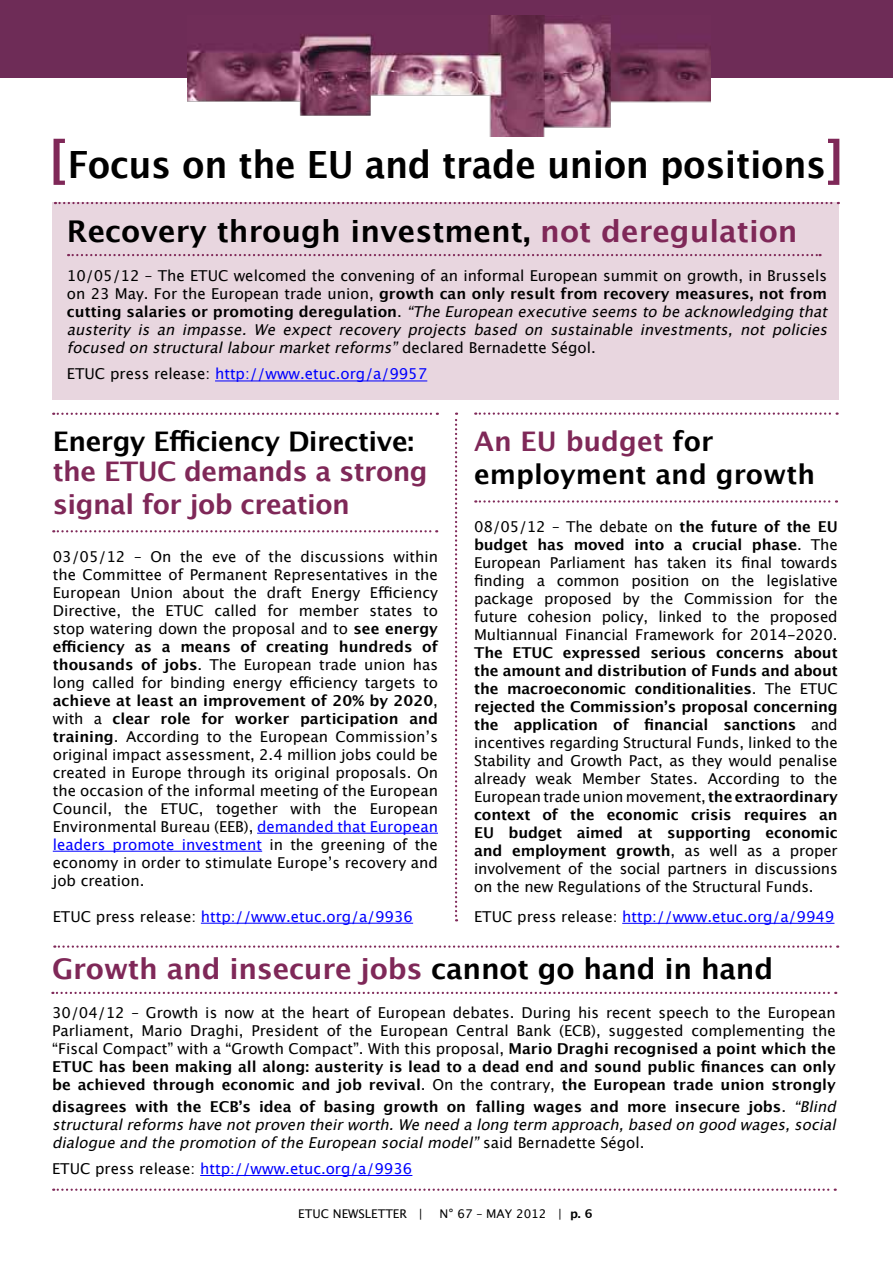
<style>
.page{position:relative;width:893px;height:1263px;background:#fff}
.page>*{position:absolute;margin:0;border:0;box-sizing:border-box;transform-origin:0 0}
.t1{font:700 37.5px "Lucida Grande";letter-spacing:-.01em;color:#000;scale:.94 1}
.t2{font:700 30px "Lucida Grande";color:#000}
.t3{font:700 28.5px "Lucida Grande";letter-spacing:-.01em;color:#7f2858}
.t4{font:700 27px/33px "Lucida Grande";letter-spacing:-.02em;color:#7f2858}
.t5{font:700 27px/33px "Lucida Grande";color:#000}
.t6{font:700 27px "Lucida Grande";letter-spacing:-.02em;color:#000}
.t7{font:15px/18px "Lucida Grande";color:#000;text-align:justify}
.t8{font:italic 15px/18px "Lucida Grande";color:#000;text-align:justify}
.t9{font:700 15px/18px "Lucida Grande";letter-spacing:-.01em;color:#000;text-align:justify}
.t10{font:15px "Lucida Grande";color:#00f}
.t11{font:12px "Lucida Grande";color:#000}
.s1{font-size:50.4px;color:#7f2858}
.s2{color:#7f2858}
.s3{font-style:normal}
.s4{font-weight:700;font-style:normal}
.s5{color:#000}
.s6{font-weight:700}
.s7{color:#00f}
.s8{font-weight:400}
</style>
<div class="page">
<div style="left:0;top:0;width:893px;height:78px;background:#6e2c57"></div>
<img style="left:188px;top:15px;width:522px;height:121px">
<hr style="left:257px;top:833px;width:181px;height:1px;background:#00f">
<hr style="left:53px;top:851px;width:209px;height:1px;background:#00f">
<hr style="left:201px;top:923px;width:212px;height:1px;background:#00f">
<svg style="left:53px;top:413px;width:385px;height:2px"></svg>
<svg style="left:53px;top:530px;width:384px;height:2px"></svg>
<svg style="left:475px;top:412px;width:363px;height:3px"></svg>
<svg style="left:475px;top:500px;width:362px;height:3px"></svg>
<svg style="left:455px;top:413px;width:2px;height:508px"></svg>
<div style="left:53px;top:202px;width:786px;height:198px;background:#e8d6df"></div>
<svg style="left:55px;top:202px;width:784px;height:2px"></svg>
<svg style="left:68px;top:254px;width:753px;height:2px"></svg>
<svg style="left:53px;top:1188px;width:783px;height:3px"></svg>
<hr style="left:622px;top:923px;width:212px;height:1px;background:#00f">
<hr style="left:200px;top:1175px;width:212px;height:1px;background:#00f">
<svg style="left:54px;top:945px;width:784px;height:3px"></svg>
<svg style="left:52px;top:992px;width:784px;height:2px"></svg>
<hr style="left:215px;top:381px;width:212px;height:1px;background:#00f">
<h1 class="t1" style="left:49px;top:134px;width:848px"><span class="s1">[</span>Focus on the EU and trade union positions<span class="s1">]</span></h1>
<h2 class="t2" style="left:67px;top:207px;width:732px">Recovery through investment, <span class="s2">not deregulation</span></h2>
<p class="t8" style="left:67px;top:267px;width:767px;text-align:left"><span class="s3">10/05/12 – The ETUC welcomed the convening of an informal European summit on growth, in Brussels on 23 May. For the European trade union,</span> <span class="s4">growth can only result from recovery measures, not from c u tt i n g s a l a r i e s o r p ro m ot i n g d e re g u l at i o n</span> <span class="s3">.</span> “TheEuropeanexecutiveseemstobeacknowledgingthat austerity is an impasse. We expect recovery projects based on sustainable investments, not policies focusedonstructurallabourmarketreforms”<span class="s3">d e c l a re d B e r n a d e tt e S é g o l .</span></p>
<p class="t10" style="left:67px;top:365px;width:362px"><span class="s5">ETUC press release:</span> http://www.etuc.org/a/9957</p>
<h3 class="t6" style="left:53px;top:419px;width:363px">Energy Efficiency Directive:</h3>
<h3 class="t4" style="left:53px;top:455px;width:376px">the ETUC demands a strong signal for job creation</h3>
<p class="t7" style="left:53px;top:547px;width:387px">03/05/12 – On the eve of the discussions within the Committee of Permanent Representatives in the European Union about the draft Energy Efficiency Directive, the ETUC called for member states to stop watering down the proposal and to <span class="s6">see energy efficiency as a means of creating hundreds of thousands of jobs</span>. The European trade union has long called for binding energy efficiency targets to <span class="s6">achieve at least an improvement of 20% by 2020</span>, with a <span class="s6">clear role for worker participation and training</span>. According to the European Commission’s original impact assessment, 2.4 million jobs could be created in Europe through its original proposals. On the occasion of the informal meeting of the European Council, the ETUC, together with the European Environmental Bureau (EEB), <span class="s7">demanded that European leaders promote investment</span> in the greening of the economy in order to stimulate Europe’s recovery and job creation.</p>
<p class="t10" style="left:53px;top:908px;width:362px"><span class="s5">ETUC press release:</span> http://www.etuc.org/a/9936</p>
<h3 class="t5" style="left:474px;top:425px;width:343px"><span class="s2">An EU budget</span> for employment and growth</h3>
<p class="t7" style="left:474px;top:517px;width:365px">08/05/12 – The debate on <span class="s6">the future of the EU budget has moved into a crucial phase</span>. The European Parliament has taken its final towards finding a common position on the legislative package proposed by the Commission for the future cohesion policy, linked to the proposed Multiannual Financial Framework for 2014-2020.</p>
<p class="t9" style="left:474px;top:643px;width:365px">The ETUC expressed serious concerns about the amount and distribution of Funds and about the macroeconomic conditionalities<span class="s8">. The ETUC </span>rejected the Commission’s proposal concerning the application of financial sanctions <span class="s8">and incentives regarding Structural Funds, linked to the Stability and Growth Pact, as they would penalise already weak Member States. According to the European trade union movement,</span> the extraordinary context of the economic crisis requires an EU budget aimed at supporting economic and employment growth<span class="s8">, as well as a proper involvement of the social partners in discussions on the new Regulations of the Structural Funds.</span></p>
<p class="t10" style="left:474px;top:908px;width:362px"><span class="s5">ETUC press release:</span> http://www.etuc.org/a/9949</p>
<h3 class="t3" style="left:52px;top:945px;width:723px">Growth and insecure jobs <span class="s5">cannot go hand in hand</span></h3>
<p class="t7" style="left:52px;top:1004px;width:785px">30/04/12 – Growth is now at the heart of European debates. During his recent speech to the European Parliament, Mario Draghi, President of the European Central Bank (ECB), suggested complementing the “Fiscal Compact” with a “Growth Compact”. With this proposal, <span class="s6">Mario Draghi recognised a point which the ETUC has been making all along: austerity is lead to a dead end and sound public finances can only be achieved through economic and job revival</span>. On the contrary, <span class="s6">the European trade union strongly</span></p>
<p class="t8" style="left:52px;top:1097px;width:791px"><span class="s4">disagrees with the ECB’s idea of basing growth on falling wages and more insecure jobs</span><span class="s3">.</span> “Blind structuralreformshavenotproventheirworth.Weneedalongterm approach,basedongoodwages,social dialogueandthepromotionoftheEuropeansocialmodel”<span class="s3">s a i d B e r n a d e t t e S é g o l .</span></p>
<p class="t10" style="left:52px;top:1160px;width:362px"><span class="s5">ETUC press release:</span> http://www.etuc.org/a/9936</p>
<p class="t11" style="left:298px;top:1207px;width:126px">ETUC NEWSLETTER |</p>
<p class="t11" style="left:440px;top:1207px;width:155px">N° 67 – May 2012 | <span class="s6">p. 6</span></p>
</div>
